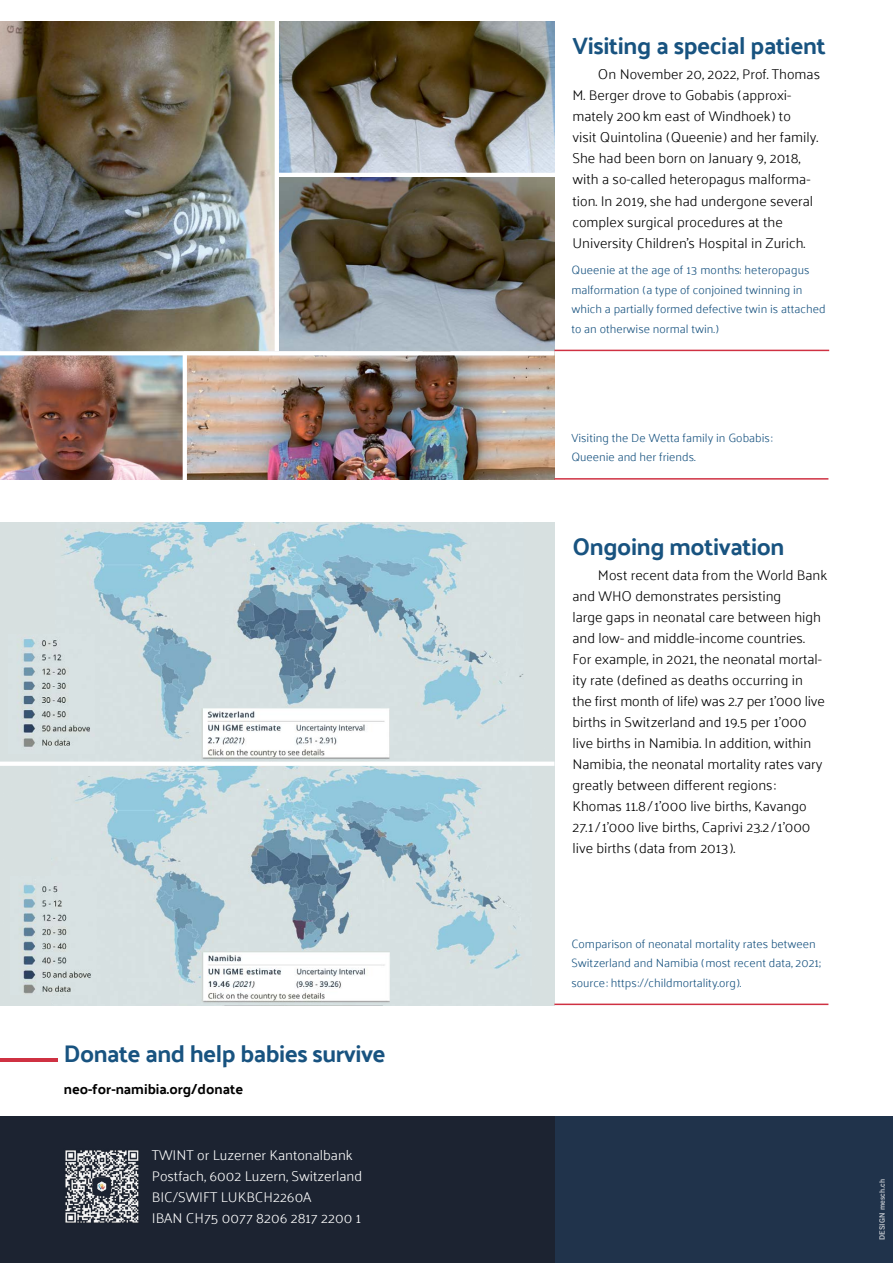
<style>
.page{position:relative;width:893px;height:1263px;background:#fff}
.page>*{position:absolute;margin:0;border:0;box-sizing:border-box;transform-origin:0 0}
.t1{font:700 24px "Palanquin";letter-spacing:-.015em;color:#185380}
.t2{font:300 14.25px/21px "Palanquin";color:#000}
.t3{font:300 14.25px/21px "Palanquin";color:#fff}
.t4{font:700 14.25px "Palanquin";color:#000}
.t5{font:300 12px/19.5px "Palanquin";color:#185380}
.t6{font:7.5px "Trade Gothic LT Std Bold No.2";color:#fff}
</style>
<div class="page">
<img style="left:0;top:522px;width:525px;height:240px">
<img style="left:0;top:766px;width:532px;height:239px">
<img style="left:9px;top:635px;width:85px;height:118px">
<img style="left:10px;top:876px;width:86px;height:119px">
<img style="left:201px;top:952px;width:189px;height:52px">
<img style="left:201px;top:708px;width:189px;height:52px">
<img style="left:0;top:21px;width:275px;height:330px">
<img style="left:279px;top:21px;width:275px;height:330px">
<hr style="left:277px;top:173px;width:281px;height:4px;background:#fff">
<img style="left:0;top:355px;width:183px;height:125px">
<img style="left:187px;top:355px;width:367px;height:125px">
<div style="left:554px;top:1116px;width:339px;height:147px;background:#20334b"></div>
<div style="left:0;top:1116px;width:554px;height:147px;background:#1c2331"></div>
<hr style="left:0;top:1058px;width:57px;height:4px;background:#cf3142">
<img style="left:65px;top:1150px;width:74px;height:73px">
<hr style="left:554px;top:350px;width:275px;height:1px;background:#cf3142">
<hr style="left:554px;top:1003px;width:274px;height:2px;background:#cf3142">
<hr style="left:554px;top:478px;width:274px;height:2px;background:#cf3142">
<h1 class="t1" style="left:64px;top:1040px;width:323px">Donate and help babies survive</h1>
<p class="t4" style="left:64px;top:1081px;width:181px">neo-for-namibia.org/donate</p>
<p class="t3" style="left:152px;top:1144px;width:212px">TWINT or Luzerner Kantonalbank<br>Postfach, 6002 Luzern, Switzerland<br>BIC/SWIFT LUKBCH2260A<br>IBAN CH75 0077 8206 2817 2200 1</p>
<h1 class="t1" style="left:572px;top:32px;width:255px">Visiting a special patient</h1>
<p class="t2" style="left:572px;top:64px;width:249px;text-indent:26px">On November 20, 2022, Prof. Thomas M. Berger drove to Gobabis (approxi&shy;mately 200km east of Windhoek) to<br>visit Quintolina (Queenie) and her family.<br>She had been born on January 9, 2018, with a so-called heteropagus malforma&shy;tion. In 2019, she had undergone several complex surgical procedures at the University Children’s Hospital in Zurich.</p>
<p class="t5" style="left:571px;top:260px;width:256px">Queenie at the age of 13 months: heteropagus malformation (a type of conjoined twinning in which a partially formed defective twin is attached to an otherwise normal twin.)</p>
<p class="t5" style="left:571px;top:428px;width:203px">Visiting the De Wetta family in Gobabis:<br>Queenie and her friends.</p>
<h1 class="t1" style="left:572px;top:532px;width:214px">Ongoing motivation</h1>
<p class="t2" style="left:572px;top:565px;width:256px;text-indent:26px">Most recent data from the World Bank and WHO demonstrates persisting<br>large gaps in neonatal care between high and low- and middle-income countries.<br>For example, in 2021, the neonatal mortal&shy;ity rate (defined as deaths occurring in<br>the first month of life) was 2.7 per 1’000 live births in Switzerland and 19.5 per 1’000 live births in Namibia. In addition, within Namibia, the neonatal mortality rates vary greatly between different regions:<br>Khomas 11.8/1’000 live births, Kavango 27.1/1’000 live births, Caprivi 23.2 /1’000 live births (data from 2013).</p>
<p class="t5" style="left:571px;top:934px;width:251px">Comparison of neonatal mortality rates between<br>Switzerland and Namibia (most recent data, 2021; source: https://childmortality.org).</p>
<p class="t6" style="left:877px;top:1240px;width:62px;rotate:-90deg">DESIGN mesch.ch</p>
</div>
